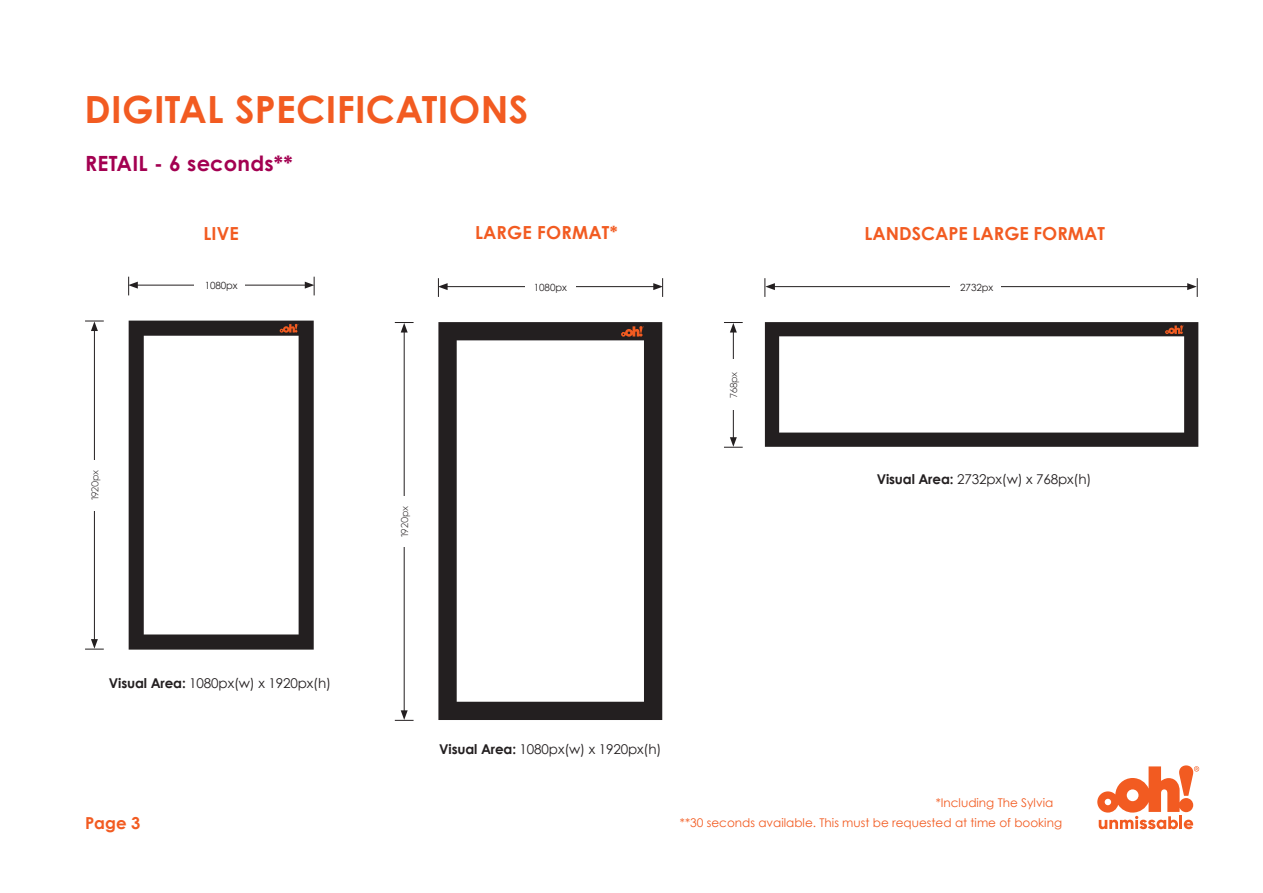
<style>
.page{position:relative;width:1263px;height:893px;background:#fff}
.page>*{position:absolute;margin:0;border:0;box-sizing:border-box;transform-origin:0 0}
.t1{font:700 37.5px "Century Gothic Pro";letter-spacing:.01em;color:#f25b21}
.t2{font:700 21px "Century Gothic Pro";letter-spacing:.01em;color:#a30051}
.t3{font:700 18px "Century Gothic";color:#f25b21}
.t4{font:700 18px "Century Gothic";color:#f25b21}
.t5{font:700 16.5px "Century Gothic";color:#f25b21}
.t6{font:13.5px "Century Gothic";letter-spacing:-.01em;color:#231f20}
.t7{font:12px "Century Gothic";color:#f25b21}
.t8{font:9.9px "Century Gothic";letter-spacing:-.01em;color:#231f20}
.t9{font:300 9.9px "Gilroy";letter-spacing:-.01em;color:#231f20}
.s1{font-weight:700}
</style>
<div class="page">
<svg style="left:1097px;top:765px;width:102px;height:64px"></svg>
<hr style="left:94px;top:329px;width:1px;height:312px;background:#231f20">
<hr style="left:135px;top:285px;width:172px;height:1px;background:#231f20">
<svg style="left:85px;top:321px;width:19px;height:10px"></svg>
<svg style="left:128px;top:277px;width:10px;height:18px"></svg>
<svg style="left:85px;top:639px;width:19px;height:11px"></svg>
<div style="left:87px;top:460px;width:14px;height:50px;background:#fff"></div>
<div style="left:195px;top:278px;width:50px;height:14px;background:#fff"></div>
<svg style="left:305px;top:277px;width:10px;height:18px"></svg>
<svg style="left:129px;top:321px;width:185px;height:329px"></svg>
<svg style="left:280px;top:324px;width:19px;height:9px"></svg>
<hr style="left:733px;top:330px;width:1px;height:110px;background:#231f20">
<hr style="left:772px;top:286px;width:417px;height:1px;background:#231f20">
<svg style="left:724px;top:322px;width:19px;height:10px"></svg>
<svg style="left:764px;top:278px;width:11px;height:19px"></svg>
<svg style="left:724px;top:437px;width:19px;height:11px"></svg>
<div style="left:726px;top:360px;width:14px;height:50px;background:#fff"></div>
<div style="left:951px;top:280px;width:50px;height:14px;background:#fff"></div>
<svg style="left:1187px;top:278px;width:11px;height:19px"></svg>
<svg style="left:765px;top:322px;width:433px;height:125px"></svg>
<svg style="left:1165px;top:325px;width:19px;height:9px"></svg>
<hr style="left:404px;top:330px;width:1px;height:383px;background:#231f20">
<hr style="left:445px;top:286px;width:211px;height:1px;background:#231f20">
<svg style="left:395px;top:322px;width:19px;height:10px"></svg>
<svg style="left:438px;top:278px;width:10px;height:19px"></svg>
<svg style="left:395px;top:710px;width:19px;height:11px"></svg>
<div style="left:397px;top:496px;width:14px;height:50px;background:#fff"></div>
<div style="left:525px;top:280px;width:50px;height:14px;background:#fff"></div>
<svg style="left:653px;top:278px;width:10px;height:19px"></svg>
<svg style="left:438px;top:322px;width:224px;height:398px"></svg>
<svg style="left:621px;top:326px;width:23px;height:11px"></svg>
<h1 class="t1" style="left:85px;top:86px;width:445px">DIGITAL SPECIFICATIONS</h1>
<h2 class="t2" style="left:85px;top:151px;width:209px">RETAIL - 6 seconds**</h2>
<h3 class="t4" style="left:203px;top:220px;width:37px">LIVE</h3>
<h3 class="t3" style="left:475px;top:219px;width:144px">LARGE FORMAT*</h3>
<h3 class="t3" style="left:864px;top:220px;width:242px">LANDSCAPE LARGE FORMAT</h3>
<p class="t8" style="left:205px;top:279px;width:34px">1080px</p>
<p class="t8" style="left:534px;top:280px;width:34px">1080px</p>
<p class="t8" style="left:960px;top:280px;width:34px">2732px</p>
<p class="t9" style="left:729px;top:398px;width:27px;rotate:-90deg">768px</p>
<p class="t9" style="left:90px;top:500px;width:32px;rotate:-90deg">1920px</p>
<p class="t6" style="left:877px;top:470px;width:216px"><span class="s1">Visual Area:</span> 2732px(w) x 768px(h)</p>
<p class="t9" style="left:400px;top:537px;width:32px;rotate:-90deg">1920px</p>
<p class="t6" style="left:109px;top:674px;width:224px"><span class="s1">Visual Area:</span> 1080px(w) x 1920px(h)</p>
<p class="t5" style="left:85px;top:811px;width:57px">Page 3</p>
<p class="t6" style="left:439px;top:740px;width:224px"><span class="s1">Visual Area:</span> 1080px(w) x 1920px(h)</p>
<p class="t7" style="left:936px;top:794px;width:119px">*Including The Sylvia</p>
<p class="t7" style="left:680px;top:814px;width:384px">**30 seconds available. This must be requested at time of booking</p>
</div>
